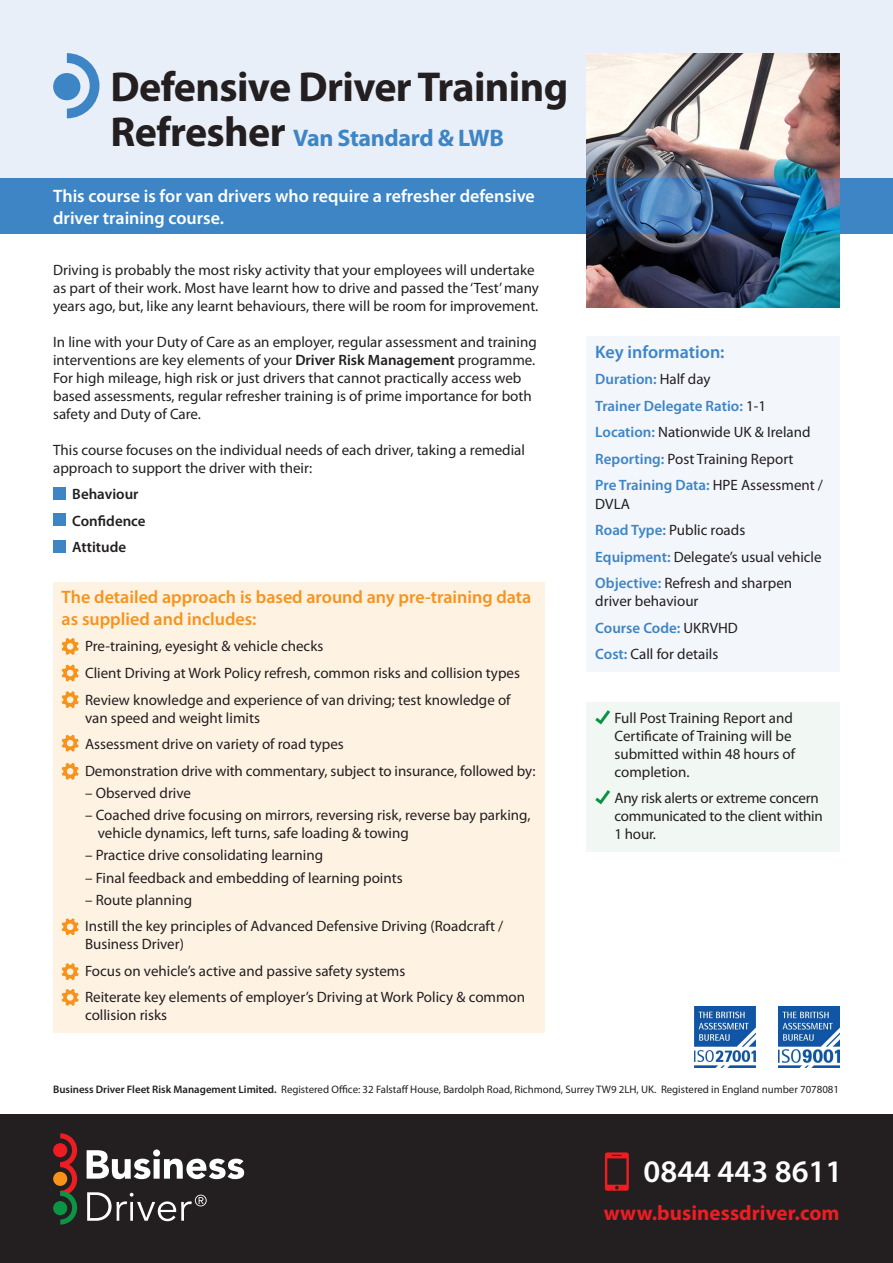
<style>
.page{position:relative;width:893px;height:1263px;background:#fff}
.page>*{position:absolute;margin:0;border:0;box-sizing:border-box;transform-origin:0 0}
.t1{font:700 42px "Myriad Pro";letter-spacing:-.015em;color:#231f20}
.t2{font:600 31.5px "Myriad Pro";color:#fff}
.t3{font:700 24px "Myriad Pro";letter-spacing:-.015em;color:#3e85c5}
.t4{font:700 21px "Myriad Pro";letter-spacing:.005em;color:#ee1d23}
.t5{font:600 18px/21.6px "Myriad Pro";color:#fff}
.t6{font:600 18px/21.6px "Myriad Pro";color:#f7931d}
.t7{font:600 18px "Myriad Pro";color:#3e85c5}
.t8{font:15px/18px "Myriad Pro";color:#231f20}
.t9{font:600 15px/26.5px "Myriad Pro";color:#3e85c5}
.t10{font:600 15px/26.5px "Myriad Pro";color:#231f20}
.t11{font:10.8px "Myriad Pro";color:#231f20}
.s1{font-size:42px;color:#231f20}
.s2{font-weight:600}
.s3{font-weight:400;color:#231f20}
.s4{font-weight:600;color:#3e85c5}
</style>
<div class="page">
<div style="left:0;top:0;width:893px;height:191px;background:#e9eff8"></div>
<div style="left:587px;top:336px;width:253px;height:336px;background:#f3f6fb"></div>
<div style="left:0;top:1114px;width:893px;height:149px;background:#231f20"></div>
<div style="left:53px;top:487px;width:13px;height:12px;background:#3e85c5"></div>
<div style="left:53px;top:513px;width:13px;height:13px;background:#3e85c5"></div>
<div style="left:53px;top:540px;width:13px;height:12px;background:#3e85c5"></div>
<svg style="left:60px;top:1133px;width:17px;height:91px"></svg>
<svg style="left:87px;top:1149px;width:157px;height:30px"></svg>
<div style="left:53px;top:1143px;width:14px;height:14px;background:#ee1d23;border-radius:50%"></div>
<div style="left:53px;top:1172px;width:14px;height:14px;background:#f7931d;border-radius:50%"></div>
<div style="left:53px;top:1201px;width:14px;height:14px;background:#0d9344;border-radius:50%"></div>
<svg style="left:87px;top:1192px;width:120px;height:29px"></svg>
<div style="left:0;top:179px;width:893px;height:55px;background:#3e85c5"></div>
<svg style="left:67px;top:53px;width:32px;height:65px"></svg>
<div style="left:53px;top:73px;width:27px;height:27px;background:#3e85c5;border-radius:50%"></div>
<div style="left:53px;top:583px;width:491px;height:450px;background:#fef2e3"></div>
<svg style="left:62px;top:638px;width:17px;height:17px"></svg>
<svg style="left:62px;top:664px;width:17px;height:17px"></svg>
<svg style="left:62px;top:691px;width:17px;height:17px"></svg>
<svg style="left:62px;top:735px;width:17px;height:17px"></svg>
<svg style="left:62px;top:763px;width:17px;height:17px"></svg>
<svg style="left:62px;top:918px;width:17px;height:17px"></svg>
<svg style="left:62px;top:963px;width:17px;height:17px"></svg>
<svg style="left:62px;top:989px;width:17px;height:17px"></svg>
<img style="left:779px;top:1006px;width:61px;height:61px">
<img style="left:694px;top:1006px;width:61px;height:61px">
<div style="left:587px;top:702px;width:253px;height:150px;background:#f1f7f2"></div>
<svg style="left:595px;top:710px;width:15px;height:14px"></svg>
<svg style="left:595px;top:790px;width:15px;height:14px"></svg>
<img style="left:587px;top:54px;width:253px;height:253px">
<svg style="left:587px;top:179px;width:253px;height:55px;background:#316090"></svg>
<svg style="left:605px;top:1152px;width:24px;height:39px"></svg>
<h1 class="t1" style="left:111px;top:60px;width:459px">Defensive Driver Training</h1>
<h3 class="t3" style="left:111px;top:123px;width:395px"><span class="s1">Refresher</span> Van Standard &amp; LWB</h3>
<p class="t5" style="left:53px;top:185px;width:483px">This course is for van drivers who require a refresher defensive driver training course.</p>
<p class="t8" style="left:53px;top:261px;width:487px">Driving is probably the most risky activity that your employees will undertake as part of their work. Most have learnt how to drive and passed the ‘Test’ many years ago, but, like any learnt behaviours, there will be room for improvement.</p>
<p class="t8" style="left:53px;top:333px;width:485px">In line with your Duty of Care as an employer, regular assessment and training interventions are key elements of your <span class="s2">Driver Risk Management</span> programme.<br>For high mileage, high risk or just drivers that cannot practically access web based assessments, regular refresher training is of prime importance for both safety and Duty of Care.</p>
<p class="t8" style="left:53px;top:441px;width:473px">This course focuses on the individual needs of each driver, taking a remedial approach to support the driver with their:</p>
<p class="t10" style="left:72px;top:481px;width:75px">Behaviour<br>Confidence<br>Attitude</p>
<p class="t6" style="left:62px;top:586px;width:471px">The detailed approach is based around any pre-training data as supplied and includes:</p>
<p class="t8" style="left:85px;top:633px;width:436px;line-height:26.5px">Pre-training, eyesight &amp; vehicle checks<br>Client Driving at Work Policy refresh, common risks and collision types<br>Review knowledge and experience of van driving; test knowledge of</p>
<p class="t8" style="left:85px;top:704px;width:452px;line-height:26.5px">van speed and weight limits<br>Assessment drive on variety of road types<br>Demonstration drive with commentary, subject to insurance, followed by:</p>
<p class="t8" style="left:85px;top:783px;width:108px">– Observed drive</p>
<p class="t8" style="left:98px;top:806px;width:434px;text-indent:-13px">– Coached drive focusing on mirrors, reversing risk, reverse bay parking, vehicle dynamics, left turns, safe loading &amp; towing</p>
<p class="t8" style="left:85px;top:846px;width:240px">– Practice drive consolidating learning</p>
<p class="t8" style="left:85px;top:868px;width:319px">– Final feedback and embedding of learning points</p>
<p class="t8" style="left:85px;top:886px;width:420px;line-height:26.5px">– Route planning<br>Instill the key principles of Advanced Defensive Driving (Roadcraft /</p>
<p class="t8" style="left:85px;top:931px;width:442px;line-height:26.5px">Business Driver)<br>Focus on vehicle’s active and passive safety systems<br>Reiterate key elements of employer’s Driving at Work Policy &amp; common</p>
<p class="t8" style="left:85px;top:1006px;width:84px">collision risks</p>
<p class="t7" style="left:595px;top:340px;width:131px">Key information:</p>
<p class="t9" style="left:595px;top:366px;width:229px">Duration: <span class="s3">Half day<br></span>Trainer Delegate Ratio: <span class="s3">1-1<br></span>Location: <span class="s3">Nationwide UK &amp; Ireland<br></span>Reporting: <span class="s3">Post Training Report<br></span>Pre Training Data: <span class="s3">HPE Assessment /</span></p>
<p class="t8" style="left:595px;top:490px;width:228px;line-height:26.5px">DVLA<br><span class="s4">Road Type:</span> Public roads<br><span class="s4">Equipment:</span> Delegate’s usual vehicle<br><span class="s4">Objective:</span> Refresh and sharpen</p>
<p class="t8" style="left:595px;top:587px;width:144px;line-height:26.5px">driver behaviour<br><span class="s4">Course Code:</span> UKRVHD<br><span class="s4">Cost:</span> Call for details</p>
<p class="t8" style="left:614px;top:709px;width:182px">Full Post Training Report and<br>Certificate of Training will be submitted within 48 hours of completion.</p>
<p class="t8" style="left:614px;top:789px;width:210px">Any risk alerts or extreme concern communicated to the client within<br>1 hour.</p>
<p class="t11" style="left:53px;top:1082px;width:787px"><span class="s2">Business Driver Fleet Risk Management Limited.</span> Registered Office: 32 Falstaff House, Bardolph Road, Richmond, Surrey TW9 2LH, UK. Registered in England number 7078081</p>
<h2 class="t2" style="left:644px;top:1151px;width:200px">0844 443 8611</h2>
<h3 class="t4" style="left:604px;top:1200px;width:237px">www.businessdriver.com</h3>
</div>
